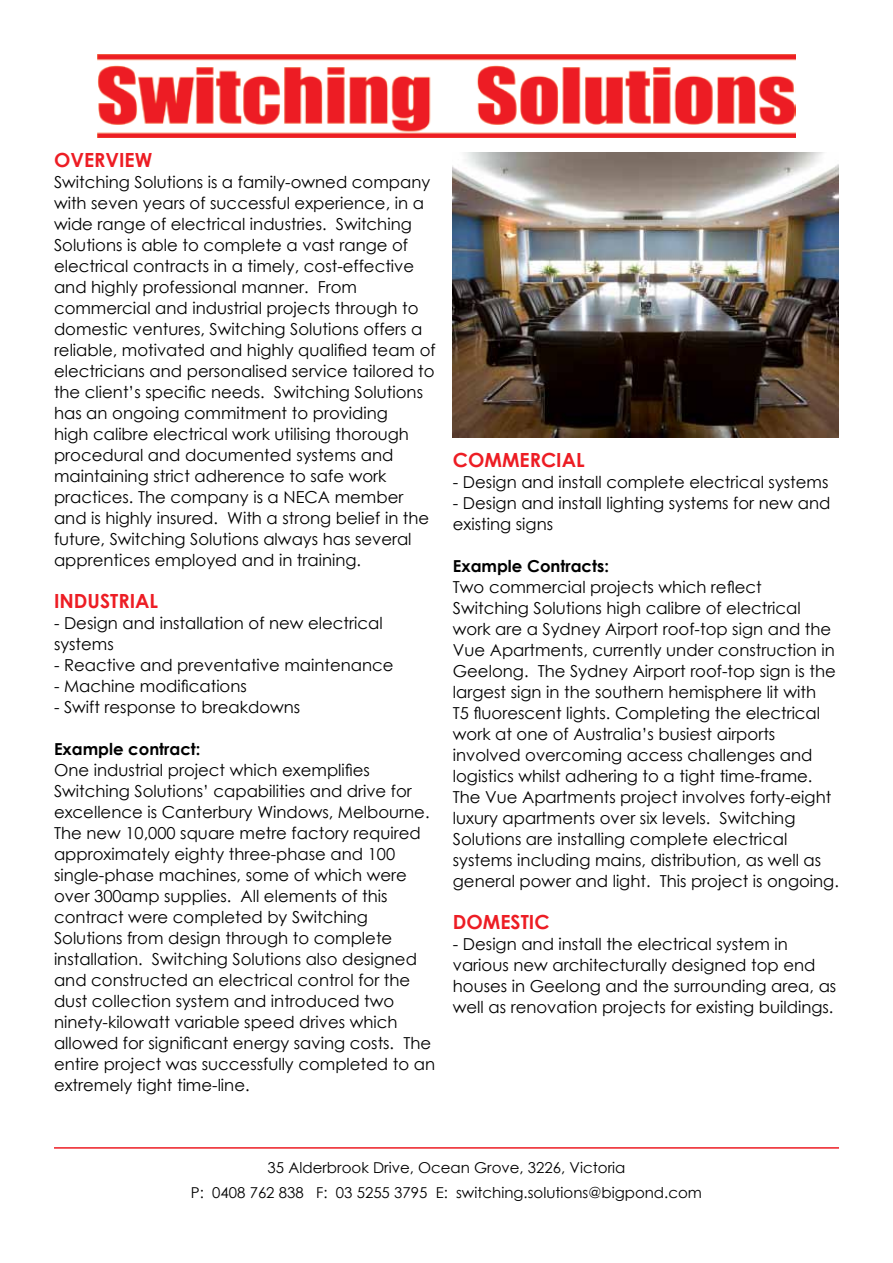
<style>
.page{position:relative;width:893px;height:1263px;background:#fff}
.page>*{position:absolute;margin:0;border:0;box-sizing:border-box;transform-origin:0 0}
.t1{font:700 19.5px "Century Gothic";color:#ed1d24}
.t2{font:16.5px/21px "Century Gothic";color:#000}
.t3{font:700 16.5px "Century Gothic";color:#000}
.t4{font:15px/25.5px "Century Gothic";color:#000;text-align:center}
</style>
<div class="page">
<hr style="left:54px;top:1147px;width:785px;height:2px;background:#ed1d24">
<img style="left:98px;top:54px;width:697px;height:83px">
<img style="left:453px;top:153px;width:386px;height:284px">
<p class="t1" style="left:54px;top:145px;width:100px">OVERVIEW</p>
<p class="t2" style="left:54px;top:171px;width:383px">Switching Solutions is a family-owned company with seven years of successful experience, in a wide range of electrical industries. Switching Solutions is able to complete a vast range of electrical contracts in a timely, cost-effective and highly professional manner. From commercial and industrial projects through to domestic ventures, Switching Solutions offers a reliable, motivated and highly qualified team of electricians and personalised service tailored to the client’s specific needs. Switching Solutions has an ongoing commitment to providing<br>high calibre electrical work utilising thorough procedural and documented systems and maintaining strict adherence to safe work practices. The company is a NECA member and is highly insured. With a strong belief in the future, Switching Solutions always has several apprentices employed and in training.</p>
<p class="t1" style="left:54px;top:586px;width:106px">INDUSTRIAL</p>
<p class="t2" style="left:54px;top:612px;width:330px">- Design and installation of new electrical systems</p>
<p class="t2" style="left:54px;top:654px;width:341px">- Reactive and preventative maintenance</p>
<p class="t2" style="left:54px;top:675px;width:194px">- Machine modifications</p>
<p class="t2" style="left:54px;top:697px;width:248px">- Swift response to breakdowns</p>
<p class="t3" style="left:54px;top:737px;width:148px">Example contract:</p>
<p class="t2" style="left:54px;top:760px;width:383px">One industrial project which exemplifies Switching Solutions’ capabilities and drive for excellence is Canterbury Windows, Melbourne.<br>The new 10,000 square metre factory required approximately eighty three-phase and 100 single-phase machines, some of which were over 300amp supplies. All elements of this contract were completed by Switching Solutions from design through to complete installation. Switching Solutions also designed and constructed an electrical control for the dust collection system and introduced two ninety-kilowatt variable speed drives which allowed for significant energy saving costs. The entire project was successfully completed to an extremely tight time-line.</p>
<p class="t1" style="left:453px;top:445px;width:133px">COMMERCIAL</p>
<p class="t2" style="left:453px;top:471px;width:377px">- Design and install complete electrical systems</p>
<p class="t2" style="left:453px;top:492px;width:379px">- Design and install lighting systems for new and existing signs</p>
<p class="t3" style="left:453px;top:553px;width:158px">Example Contracts:</p>
<p class="t2" style="left:453px;top:576px;width:388px">Two commercial projects which reflect Switching Solutions high calibre of electrical work are a Sydney Airport roof-top sign and the Vue Apartments, currently under construction in Geelong. The Sydney Airport roof-top sign is the largest sign in the southern hemisphere lit with<br>T5 fluorescent lights. Completing the electrical work at one of Australia’s busiest airports involved overcoming access challenges and logistics whilst adhering to a tight time-frame.<br>The Vue Apartments project involves forty-eight luxury apartments over six levels. Switching Solutions are installing complete electrical systems including mains, distribution, as well as general power and light. This project is ongoing.</p>
<p class="t1" style="left:453px;top:907px;width:98px">DOMESTIC</p>
<p class="t2" style="left:453px;top:933px;width:385px">- Design and install the electrical system in various new architecturally designed top end houses in Geelong and the surrounding area, as well as renovation projects for existing buildings.</p>
<p class="t4" style="left:191px;top:1154px;width:513px">35 Alderbrook Drive, Ocean Grove, 3226, Victoria<br>P: 0408 762 838 F: 03 5255 3795 E: switching.solutions@bigpond.com</p>
</div>
